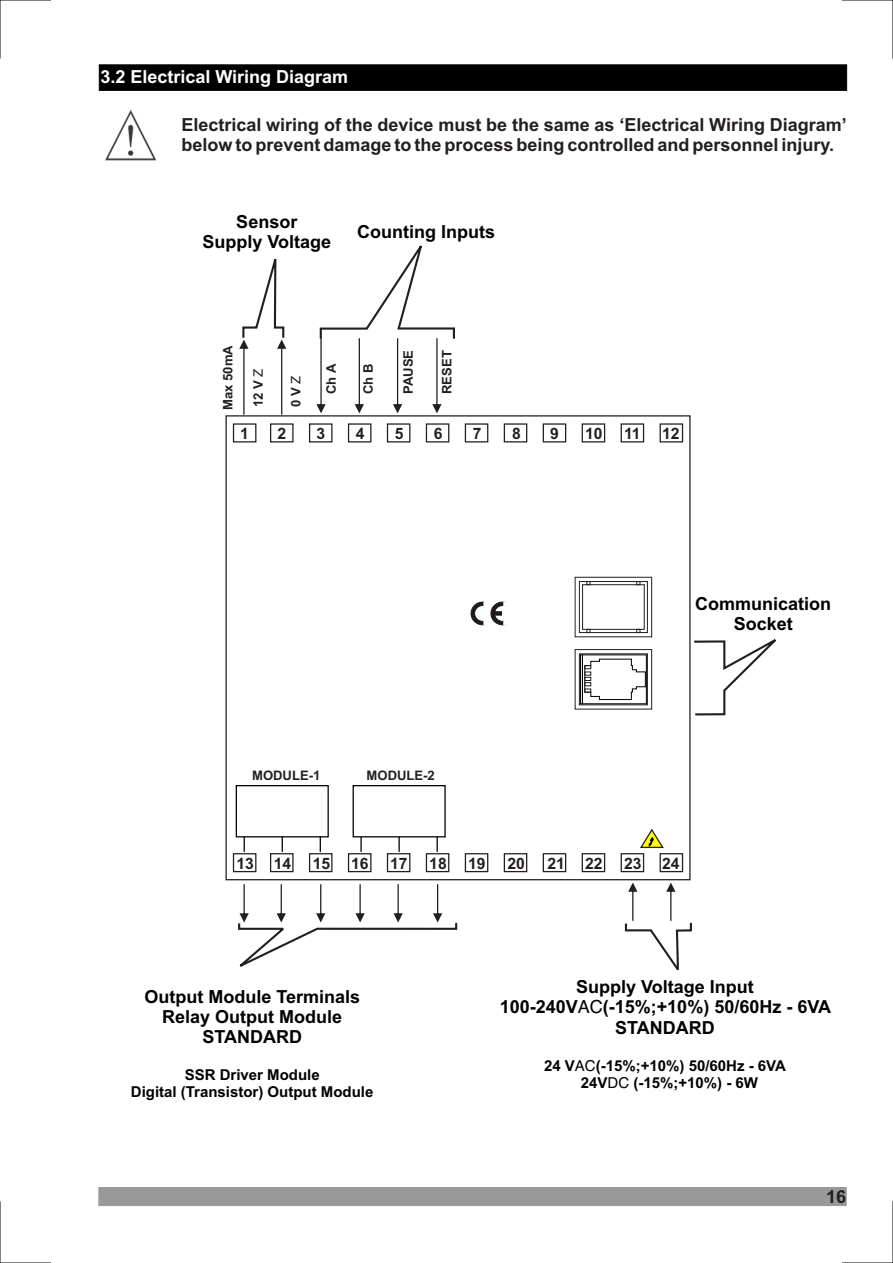
<style>
.page{position:relative;width:893px;height:1263px;background:#fff}
.page>*{position:absolute;margin:0;border:0;box-sizing:border-box;transform-origin:0 0}
.t1{font:700 18px/20.1px "Arial";color:#000;text-align:center}
.t2{font:700 18px/20.1px "Arial";color:#231f20}
.t3{font:700 18px "Arial";color:#fff}
.t4{font:700 15.75px "Arial";color:#231f20}
.t5{font:700 15px/16.8px "Arial";color:#000;text-align:center}
.t6{font:700 13.05px "Arial";color:#231f20}
.s1{font-family:"Helvetica";font-weight:400}
</style>
<div class="page">
<div style="left:99px;top:1187px;width:747px;height:19px;background:#999"></div>
<hr style="left:0;top:0;width:1px;height:58px;background:#000">
<hr style="left:0;top:0;width:51px;height:1px;background:#000">
<hr style="left:0;top:1201px;width:1px;height:62px;background:#000">
<hr style="left:0;top:1262px;width:51px;height:1px;background:#000">
<hr style="left:892px;top:0;width:1px;height:58px;background:#000">
<hr style="left:842px;top:0;width:51px;height:1px;background:#000">
<hr style="left:892px;top:1201px;width:1px;height:62px;background:#000">
<hr style="left:842px;top:1262px;width:51px;height:1px;background:#000">
<svg style="left:694px;top:639px;width:82px;height:77px"></svg>
<div style="left:99px;top:65px;width:748px;height:26px;background:#000"></div>
<svg style="left:624px;top:882px;width:68px;height:89px"></svg>
<div style="left:233px;top:423px;width:23px;height:19px;border:1px solid #231f20"></div>
<div style="left:270px;top:423px;width:24px;height:19px;border:1px solid #231f20"></div>
<div style="left:309px;top:423px;width:23px;height:19px;border:1px solid #231f20"></div>
<div style="left:348px;top:423px;width:23px;height:19px;border:1px solid #231f20"></div>
<div style="left:387px;top:423px;width:23px;height:19px;border:1px solid #231f20"></div>
<div style="left:426px;top:423px;width:23px;height:19px;border:1px solid #231f20"></div>
<div style="left:465px;top:423px;width:23px;height:19px;border:1px solid #231f20"></div>
<div style="left:504px;top:423px;width:23px;height:19px;border:1px solid #231f20"></div>
<div style="left:543px;top:423px;width:23px;height:19px;border:1px solid #231f20"></div>
<div style="left:582px;top:423px;width:23px;height:19px;border:1px solid #231f20"></div>
<div style="left:621px;top:423px;width:23px;height:19px;border:1px solid #231f20"></div>
<div style="left:660px;top:423px;width:23px;height:19px;border:1px solid #231f20"></div>
<div style="left:236px;top:785px;width:93px;height:52px;border:1px solid #000"></div>
<svg style="left:320px;top:837px;width:1px;height:15px"></svg>
<svg style="left:282px;top:837px;width:1px;height:15px"></svg>
<svg style="left:244px;top:837px;width:1px;height:15px"></svg>
<div style="left:233px;top:853px;width:23px;height:19px;border:1px solid #231f20"></div>
<div style="left:270px;top:853px;width:24px;height:19px;border:1px solid #231f20"></div>
<div style="left:309px;top:853px;width:23px;height:19px;border:1px solid #231f20"></div>
<div style="left:348px;top:853px;width:23px;height:19px;border:1px solid #231f20"></div>
<div style="left:387px;top:853px;width:23px;height:19px;border:1px solid #231f20"></div>
<div style="left:426px;top:853px;width:23px;height:19px;border:1px solid #231f20"></div>
<div style="left:465px;top:853px;width:23px;height:19px;border:1px solid #231f20"></div>
<div style="left:504px;top:853px;width:23px;height:19px;border:1px solid #231f20"></div>
<div style="left:543px;top:853px;width:23px;height:19px;border:1px solid #231f20"></div>
<div style="left:582px;top:853px;width:23px;height:19px;border:1px solid #231f20"></div>
<div style="left:621px;top:853px;width:23px;height:19px;border:1px solid #231f20"></div>
<div style="left:660px;top:853px;width:23px;height:19px;border:1px solid #231f20"></div>
<div style="left:353px;top:785px;width:93px;height:52px;border:1px solid #000"></div>
<svg style="left:437px;top:837px;width:1px;height:15px"></svg>
<svg style="left:398px;top:837px;width:2px;height:15px"></svg>
<svg style="left:360px;top:837px;width:2px;height:15px"></svg>
<svg style="left:238px;top:884px;width:220px;height:83px"></svg>
<div style="left:575px;top:577px;width:77px;height:60px;border:1px solid #231f20"></div>
<div style="left:579px;top:581px;width:69px;height:52px;border:1px solid #231f20"></div>
<div style="left:582px;top:584px;width:62px;height:45px;border:1px solid #231f20"></div>
<div style="left:575px;top:649px;width:77px;height:60px;border:1px solid #231f20"></div>
<div style="left:579px;top:654px;width:69px;height:51px;border:1px solid #231f20"></div>
<div style="left:580px;top:655px;width:3px;height:49px;border:1px solid #000"></div>
<svg style="left:584px;top:659px;width:62px;height:41px"></svg>
<svg style="left:316px;top:245px;width:139px;height:168px"></svg>
<svg style="left:239px;top:259px;width:47px;height:156px"></svg>
<svg style="left:471px;top:602px;width:36px;height:23px"></svg>
<svg style="left:640px;top:828px;width:24px;height:20px"></svg>
<img style="left:105px;top:110px;width:52px;height:51px">
<p class="t3" style="left:100px;top:67px;width:249px">3.2 Electrical Wiring Diagram</p>
<p class="t2" style="left:181px;top:115px;width:667px">Electrical wiring of the device must be the same as ‘Electrical Wiring Diagram’ below to prevent damage to the process being controlled and personnel injury.</p>
<p class="t1" style="left:202px;top:211px;width:130px">Sensor<br>Supply Voltage</p>
<p class="t1" style="left:357px;top:222px;width:139px">Counting Inputs</p>
<p class="t6" style="left:220px;top:410px;width:66px;rotate:-90deg">Max 50mA</p>
<p class="t6" style="left:251px;top:407px;width:40px;rotate:-90deg">12 V <span class="s1">Z</span></p>
<p class="t6" style="left:288px;top:407px;width:33px;rotate:-90deg">0 V <span class="s1">Z</span></p>
<p class="t6" style="left:324px;top:394px;width:32px;rotate:-90deg">Ch A</p>
<p class="t6" style="left:361px;top:394px;width:32px;rotate:-90deg">Ch B</p>
<p class="t6" style="left:401px;top:394px;width:46px;rotate:-90deg">PAUSE</p>
<p class="t6" style="left:439px;top:394px;width:45px;rotate:-90deg">RESET</p>
<p class="t4" style="left:240px;top:424px;width:10px">1</p>
<p class="t4" style="left:277px;top:424px;width:10px">2</p>
<p class="t4" style="left:317px;top:424px;width:10px">3</p>
<p class="t4" style="left:356px;top:424px;width:10px">4</p>
<p class="t4" style="left:395px;top:424px;width:10px">5</p>
<p class="t4" style="left:434px;top:424px;width:10px">6</p>
<p class="t4" style="left:473px;top:424px;width:10px">7</p>
<p class="t4" style="left:512px;top:424px;width:10px">8</p>
<p class="t4" style="left:550px;top:424px;width:10px">9</p>
<p class="t4" style="left:585px;top:424px;width:19px">10</p>
<p class="t4" style="left:624px;top:424px;width:18px">11</p>
<p class="t4" style="left:662px;top:424px;width:19px">12</p>
<p class="t1" style="left:695px;top:594px;width:138px">Communication<br>Socket</p>
<p class="t6" style="left:252px;top:767px;width:70px">MODULE-1</p>
<p class="t6" style="left:367px;top:767px;width:70px">MODULE-2</p>
<p class="t4" style="left:236px;top:854px;width:19px">13</p>
<p class="t4" style="left:274px;top:854px;width:19px">14</p>
<p class="t4" style="left:313px;top:854px;width:19px">15</p>
<p class="t4" style="left:351px;top:854px;width:19px">16</p>
<p class="t4" style="left:390px;top:854px;width:19px">17</p>
<p class="t4" style="left:429px;top:854px;width:19px">18</p>
<p class="t4" style="left:468px;top:854px;width:19px">19</p>
<p class="t4" style="left:507px;top:854px;width:19px">20</p>
<p class="t4" style="left:547px;top:854px;width:19px">21</p>
<p class="t4" style="left:585px;top:854px;width:19px">22</p>
<p class="t4" style="left:624px;top:854px;width:19px">23</p>
<p class="t4" style="left:662px;top:854px;width:19px">24</p>
<p class="t1" style="left:144px;top:986px;width:217px">Output Module Terminals<br>Relay Output Module<br>STANDARD</p>
<p class="t5" style="left:131px;top:1067px;width:244px">SSR Driver Module<br>Digital (Transistor) Output Module</p>
<p class="t1" style="left:500px;top:977px;width:333px">Supply Voltage Input<br>100-240V<span class="s1">AC</span>(-15%;+10%) 50/60Hz - 6VA<br>STANDARD</p>
<p class="t5" style="left:544px;top:1057px;width:243px">24 V<span class="s1">AC</span>(-15%;+10%) 50/60Hz - 6VA<br>24V<span class="s1">DC</span> (-15%;+10%) - 6W</p>
<p class="t2" style="left:826px;top:1186px;width:22px">16</p>
</div>
